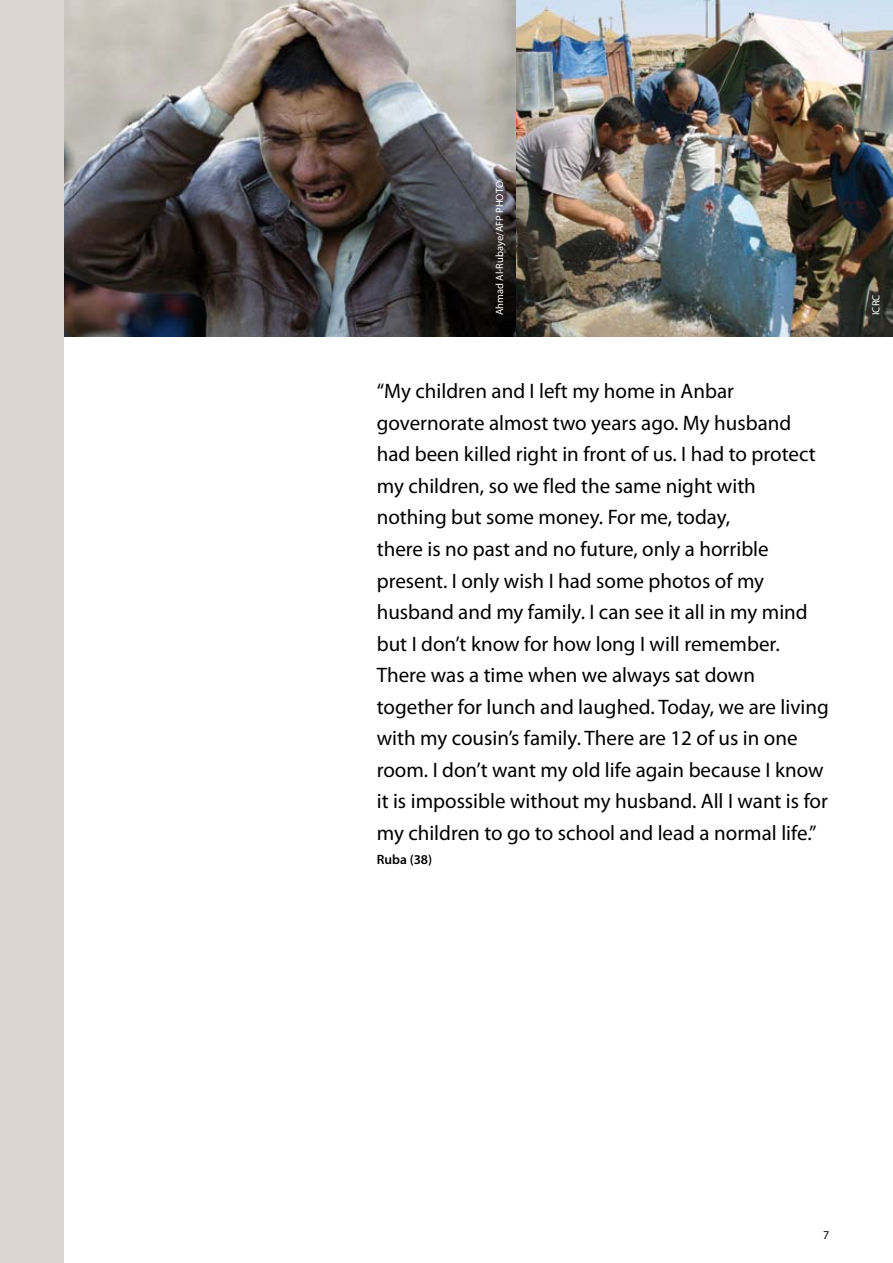
<style>
.page{position:relative;width:893px;height:1263px;background:#fff}
.page>*{position:absolute;margin:0;border:0;box-sizing:border-box;transform-origin:0 0}
.t1{font:21px/31.5px "Myriad Pro";color:#000}
.t2{font:600 13.5px "Myriad Pro";color:#000}
.t3{font:12px "Myriad";color:#000}
.t4{font:10.5px "Myriad";color:#fff}
</style>
<div class="page">
<img style="left:64px;top:0;width:829px;height:336px">
<div style="left:0;top:0;width:64px;height:1263px;background:#dbd6cf"></div>
<p class="t4" style="left:495px;top:315px;width:136px;rotate:-90deg">Ahmad Al-Rubaye/AFP PHOTO</p>
<p class="t1" style="left:377px;top:375px;width:454px">“My children and I left my home in Anbar governorate almost two years ago. My husband had been killed right in front of us. I had to protect my children, so we fled the same night with nothing but some money. For me, today,<br>there is no past and no future, only a horrible present. I only wish I had some photos of my husband and my family. I can see it all in my mind but I don’t know for how long I will remember.<br>There was a time when we always sat down together for lunch and laughed. Today, we are living with my cousin’s family. There are 12 of us in one room. I don’t want my old life again because I know it is impossible without my husband. All I want is for my children to go to school and lead a normal life.”</p>
<p class="t2" style="left:377px;top:850px;width:57px">Ruba (38)</p>
<p class="t4" style="left:871px;top:315px;width:22px;rotate:-90deg">ICRC</p>
<p class="t3" style="left:823px;top:1229px;width:8px">7</p>
</div>
